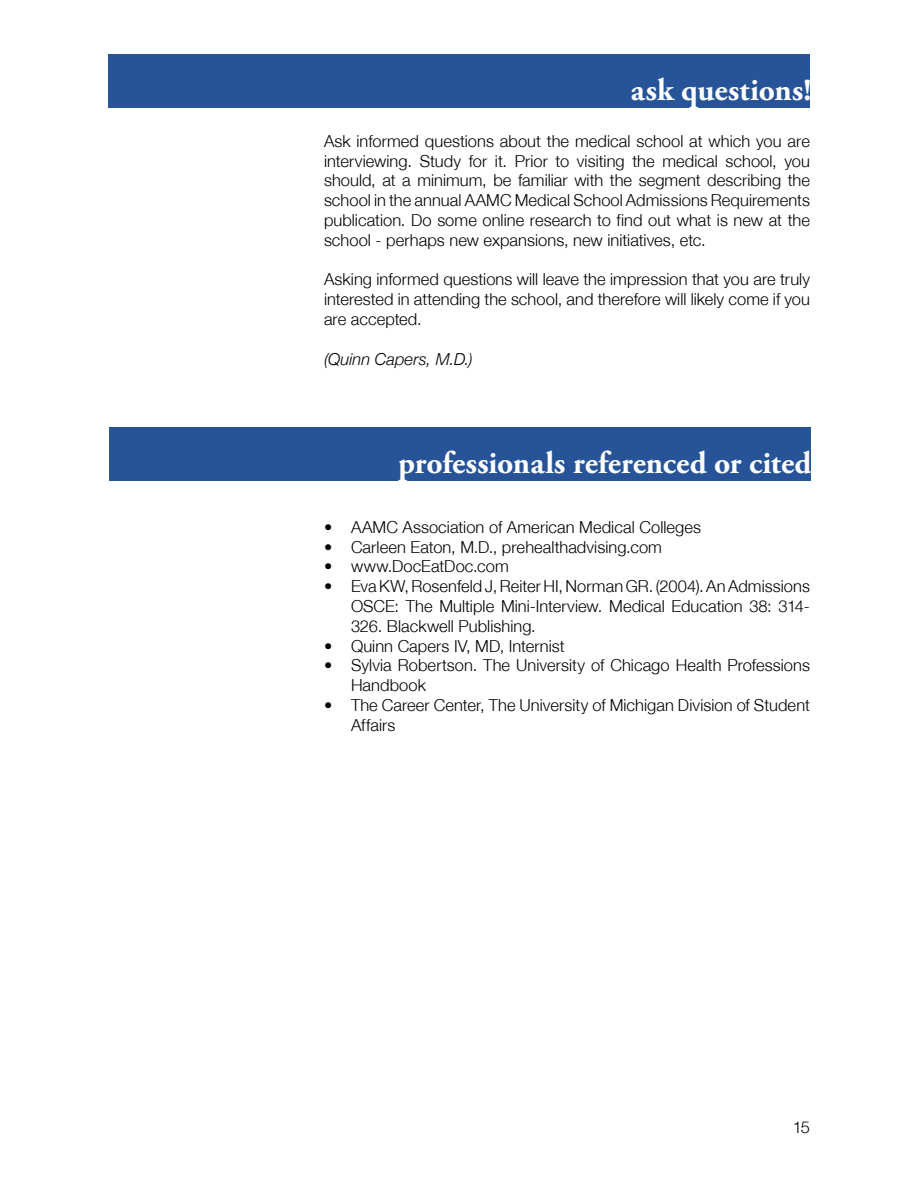
<style>
.page{position:relative;width:918px;height:1188px;background:#fff}
.page>*{position:absolute;margin:0;border:0;box-sizing:border-box;transform-origin:0 0}
.t1{font:700 31.5px "Adobe Garamond Pro";color:#fff}
.t2{font:300 16.5px/19.8px "Helvetica 45";letter-spacing:.005em;color:#000;text-align:justify}
.t3{font:italic 300 16.5px "Helvetica Neue";letter-spacing:.005em;color:#000}
</style>
<div class="page">
<div style="left:108px;top:54px;width:702px;height:54px;background:#275498"></div>
<div style="left:110px;top:427px;width:702px;height:54px;background:#275498"></div>
<p class="t1" style="left:631px;top:72px;width:182px">ask questions!</p>
<p class="t2" style="left:324px;top:131px;width:488px">Ask informed questions about the medical school at which you are interviewing. Study for it. Prior to visiting the medical school, you should, at a minimum, be familiar with the segment describing the school in the annual AAMC Medical School Admissions Requirements publication. Do some online research to find out what is new at the school - perhaps new expansions, new initiatives, etc.</p>
<p class="t2" style="left:324px;top:269px;width:488px">Asking informed questions will leave the impression that you are truly interested in attending the school, and therefore will likely come if you are accepted.</p>
<p class="t3" style="left:324px;top:346px;width:150px">(Quinn Capers, M.D.)</p>
<p class="t1" style="left:398px;top:444px;width:415px">professionals referenced or cited</p>
<p class="t2" style="left:324px;top:517px;width:379px">• AAMC Association of American Medical Colleges</p>
<p class="t2" style="left:324px;top:537px;width:340px">• Carleen Eaton, M.D., prehealthadvising.com</p>
<p class="t2" style="left:324px;top:556px;width:186px">• www.DocEatDoc.com</p>
<p class="t2" style="left:351px;top:576px;width:461px;text-indent:-27px">• Eva KW, Rosenfeld J, Reiter HI, Norman GR. (2004). An Admissions OSCE: The Multiple Mini-Interview. Medical Education 38: 314- 326. Blackwell Publishing.</p>
<p class="t2" style="left:324px;top:636px;width:242px">• Quinn Capers IV, MD, Internist</p>
<p class="t2" style="left:351px;top:655px;width:461px;text-indent:-27px">• Sylvia Robertson. The University of Chicago Health Professions<br>Handbook</p>
<p class="t2" style="left:351px;top:695px;width:461px;text-indent:-27px">• The Career Center, The University of Michigan Division of Student<br>Affairs</p>
<p class="t2" style="left:793px;top:1117px;width:19px">15</p>
</div>
